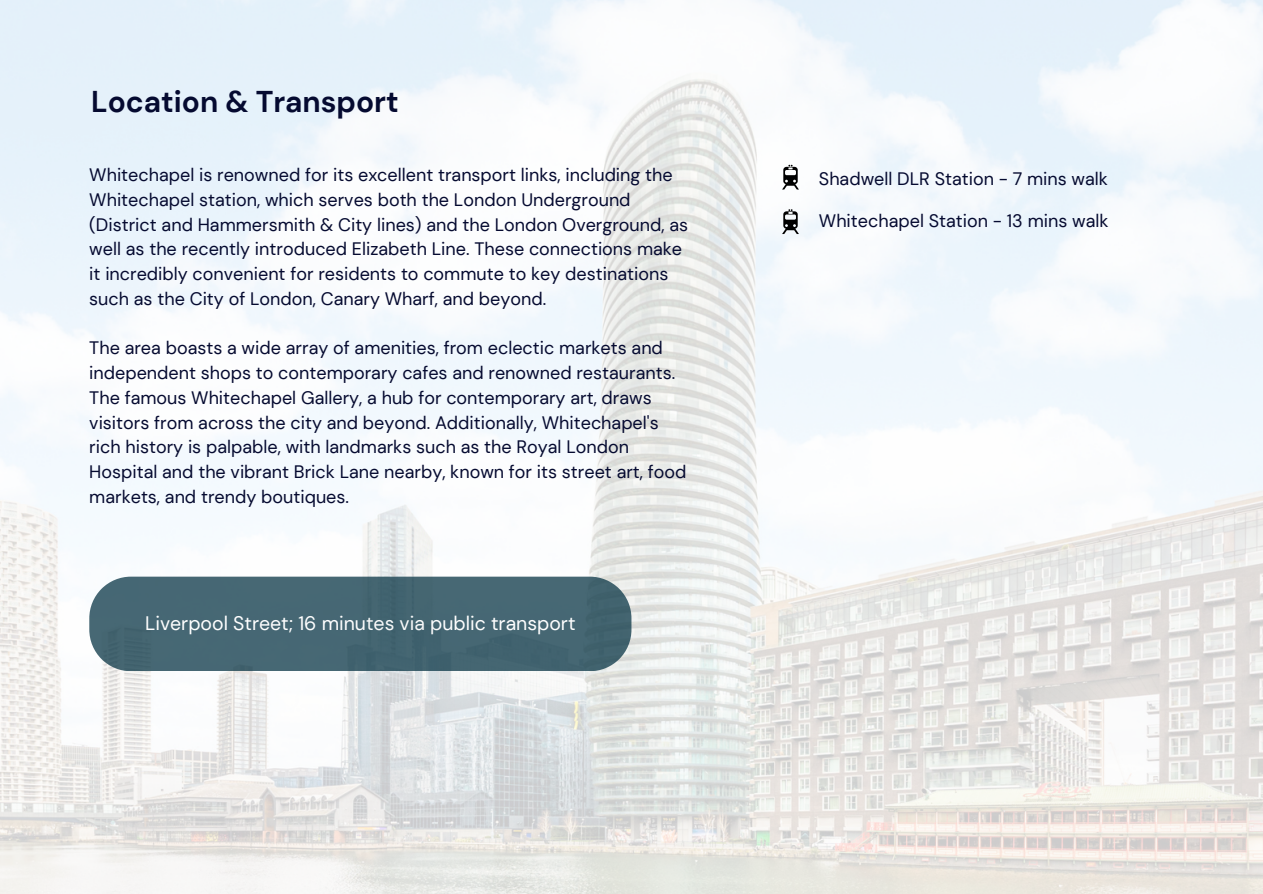
<style>
.page{position:relative;width:1263px;height:894px;background:#fff}
.page>*{position:absolute;margin:0;border:0;box-sizing:border-box;transform-origin:0 0}
.t1{font:700 30px "DM Sans";color:#050a30}
.t2{font:19.5px "DM Sans";color:#fff}
.t3{font:18px/24.8px "DM Sans";color:#050a30}
</style>
<div class="page">
<img style="left:0;top:0;width:1263px;height:893px">
<svg style="left:89px;top:576px;width:542px;height:95px;background:#4a6a76"></svg>
<svg style="left:782px;top:165px;width:17px;height:24px"></svg>
<svg style="left:782px;top:209px;width:17px;height:25px"></svg>
<h1 class="t1" style="left:91px;top:82px;width:309px">Location &amp; Transport</h1>
<p class="t3" style="left:89px;top:162px;width:600px">Whitechapel is renowned for its excellent transport links, including the Whitechapel station, which serves both the London Underground (District and Hammersmith &amp; City lines) and the London Overground, as well as the recently introduced Elizabeth Line. These connections make it incredibly convenient for residents to commute to key destinations such as the City of London, Canary Wharf, and beyond.</p>
<p class="t3" style="left:89px;top:336px;width:599px">The area boasts a wide array of amenities, from eclectic markets and independent shops to contemporary cafes and renowned restaurants.<br>The famous Whitechapel Gallery, a hub for contemporary art, draws visitors from across the city and beyond. Additionally, Whitechapel's rich history is palpable, with landmarks such as the Royal London Hospital and the vibrant Brick Lane nearby, known for its street art, food markets, and trendy boutiques.</p>
<p class="t2" style="left:145px;top:610px;width:432px">Liverpool Street; 16 minutes via public transport</p>
<p class="t3" style="left:819px;top:166px;width:291px">Shadwell DLR Station - 7 mins walk</p>
<p class="t3" style="left:819px;top:209px;width:291px">Whitechapel Station - 13 mins walk</p>
</div>
